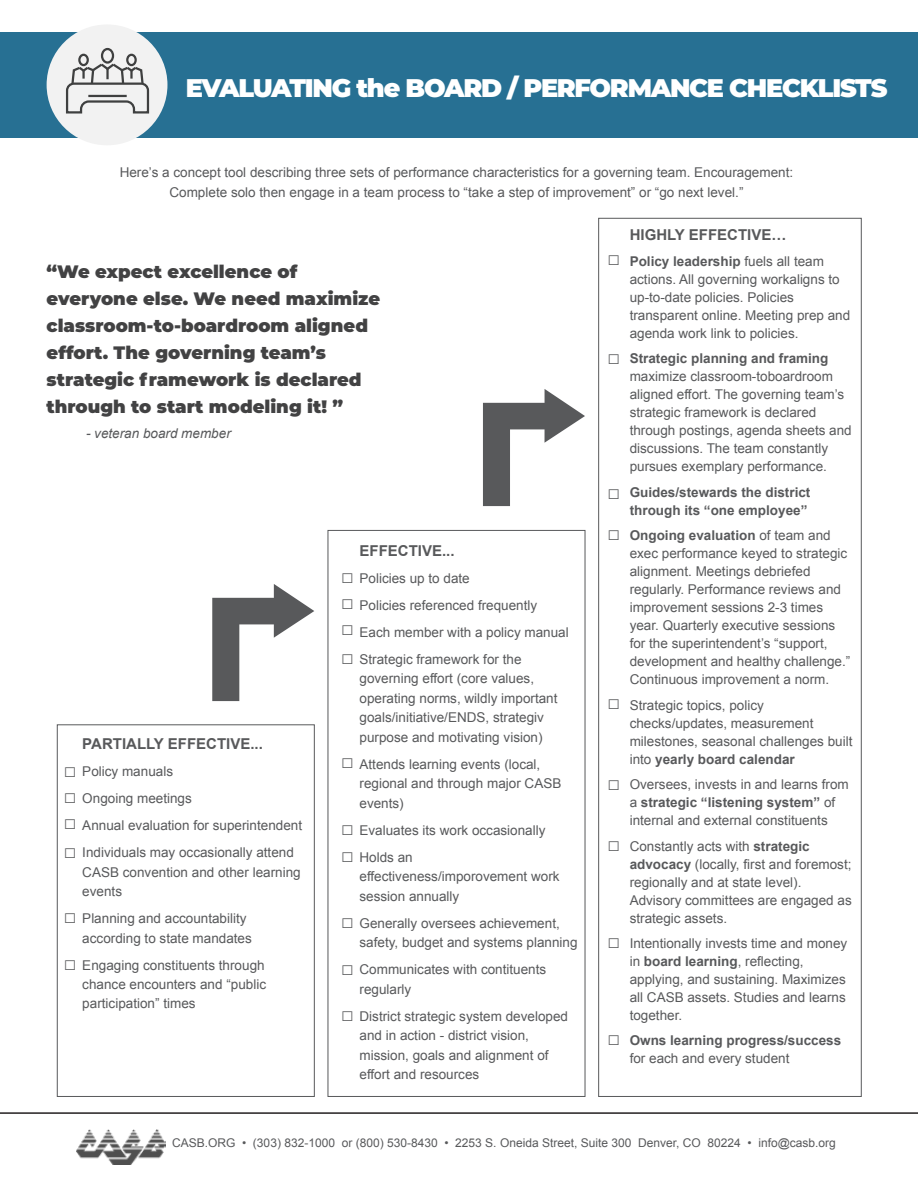
<style>
.page{position:relative;width:918px;height:1188px;background:#fff}
.page>*{position:absolute;margin:0;border:0;box-sizing:border-box;transform-origin:0 0}
.t1{font:900 25.5px "Montserrat";letter-spacing:-.05em;color:#fff}
.t2{font:700 21px/26.2px "Arial";color:#58595b;text-align:justify}
.t3{font:900 18px/27px "Montserrat";color:#424243}
.t4{font:700 15px "Arial";color:#58595b}
.t5{font:13.5px/18px "Arial";color:#58595b}
.t6{font:700 13.5px/18px "Arial";color:#58595b}
.t7{font:italic 13.5px "Arial";color:#58595b}
.t8{font:12px "Arial";color:#58595b}
.s1{font-weight:700}
</style>
<div class="page">
<div style="left:0;top:32px;width:918px;height:105px;background:#277093"></div>
<hr style="left:0;top:1112px;width:918px;height:2px;background:#231f20">
<div style="left:47px;top:24px;width:120px;height:121px;background:#f2f2f2;border-radius:50%"></div>
<div style="left:101px;top:48px;width:13px;height:16px;border:2px solid #3f4040;border-radius:50%"></div>
<div style="left:126px;top:54px;width:11px;height:12px;border:2px solid #3f4040;border-radius:50%"></div>
<div style="left:78px;top:54px;width:11px;height:12px;border:2px solid #3f4040;border-radius:50%"></div>
<svg style="left:66px;top:61px;width:84px;height:53px"></svg>
<img style="left:77px;top:1130px;width:88px;height:35px">
<div style="left:57px;top:724px;width:258px;height:373px;border:1px solid #58595b"></div>
<div style="left:328px;top:530px;width:257px;height:567px;border:1px solid #58595b"></div>
<svg style="left:212px;top:584px;width:102px;height:117px"></svg>
<svg style="left:483px;top:389px;width:102px;height:117px"></svg>
<h1 class="t1" style="left:186px;top:69px;width:703px">EVALUATING the BOARD / PERFORMANCE CHECKLISTS</h1>
<p class="t5" style="left:120px;top:163px;width:675px;line-height:19.5px;text-align:center">Here’s a concept tool describing three sets of performance characteristics for a governing team. Encouragement:<br>Complete solo then engage in a team process to “take a step of improvement” or “go next level.”</p>
<h3 class="t3" style="left:47px;top:257px;width:335px">“We expect excellence of everyone else. We need maximize classroom-to-boardroom aligned effort. The governing team’s strategic framework is declared through to start modeling it! ”</h3>
<p class="t7" style="left:86px;top:425px;width:146px">- veteran board member</p>
<p class="t4" style="left:82px;top:734px;width:182px">PARTIALLY EFFECTIVE...</p>
<p class="t5" style="left:82px;top:758px;width:221px;line-height:27px">Policy manuals<br>Ongoing meetings<br>Annual evaluation for superintendent<br>Individuals may occasionally attend</p>
<p class="t5" style="left:82px;top:862px;width:220px;line-height:19.5px">CASB convention and other learning events</p>
<p class="t5" style="left:82px;top:909px;width:171px;line-height:19.5px">Planning and accountability according to state mandates</p>
<p class="t5" style="left:82px;top:955px;width:185px;line-height:19.5px;text-align:justify">Engaging constituents through chance encounters and “public participation” times</p>
<h2 class="t2" style="left:64px;top:757px;width:14px">□ □ □</h2>
<h2 class="t2" style="left:64px;top:838px;width:14px">□</h2>
<h2 class="t2" style="left:64px;top:903px;width:14px">□</h2>
<h2 class="t2" style="left:64px;top:950px;width:14px">□</h2>
<p class="t4" style="left:360px;top:541px;width:97px">EFFECTIVE...</p>
<p class="t5" style="left:360px;top:565px;width:211px;line-height:27px">Policies up to date<br>Policies referenced frequently<br>Each member with a policy manual<br>Strategic framework for the</p>
<p class="t5" style="left:360px;top:669px;width:200px;line-height:19.5px">governing effort (core values, operating norms, wildly important goals/initiative/ENDS, strategiv purpose and motivating vision)</p>
<p class="t5" style="left:360px;top:754px;width:203px;line-height:19.5px">Attends learning events (local, regional and through major CASB events)</p>
<p class="t5" style="left:360px;top:817px;width:188px;line-height:27px">Evaluates its work occasionally<br>Holds an</p>
<p class="t5" style="left:360px;top:867px;width:202px;line-height:19.5px">effectiveness/imporovement work session annually</p>
<p class="t5" style="left:360px;top:913px;width:220px;line-height:19.5px">Generally oversees achievement, safety, budget and systems planning</p>
<p class="t5" style="left:360px;top:960px;width:188px;line-height:19.5px">Communicates with contituents regularly</p>
<p class="t5" style="left:360px;top:1006px;width:210px;line-height:19.5px">District strategic system developed and in action - district vision, mission, goals and alignment of effort and resources</p>
<h2 class="t2" style="left:341px;top:563px;width:14px">□ □ □</h2>
<h2 class="t2" style="left:341px;top:644px;width:14px">□</h2>
<h2 class="t2" style="left:341px;top:749px;width:14px">□</h2>
<h2 class="t2" style="left:341px;top:816px;width:14px">□ □</h2>
<h2 class="t2" style="left:341px;top:908px;width:14px">□</h2>
<h2 class="t2" style="left:341px;top:955px;width:14px">□</h2>
<h2 class="t2" style="left:341px;top:1002px;width:14px">□</h2>
<h2 class="t2" style="left:607px;top:245px;width:14px">□</h2>
<h2 class="t2" style="left:607px;top:344px;width:14px">□</h2>
<h2 class="t2" style="left:607px;top:471px;width:14px;line-height:41.4px">□ □</h2>
<h2 class="t2" style="left:607px;top:690px;width:14px">□</h2>
<h2 class="t2" style="left:607px;top:770px;width:14px">□</h2>
<h2 class="t2" style="left:607px;top:831px;width:14px">□</h2>
<h2 class="t2" style="left:607px;top:928px;width:14px">□</h2>
<h2 class="t2" style="left:607px;top:1025px;width:14px">□</h2>
<p class="t4" style="left:630px;top:225px;width:158px">HIGHLY EFFECTIVE…</p>
<p class="t5" style="left:630px;top:252px;width:222px"><span class="s1">Policy leadership</span> fuels all team actions. All governing workaligns to up-to-date policies. Policies transparent online. Meeting prep and agenda work link to policies.</p>
<p class="t6" style="left:630px;top:350px;width:200px">Strategic planning and framing</p>
<p class="t5" style="left:630px;top:368px;width:224px">maximize classroom-toboardroom aligned effort. The governing team’s strategic framework is declared through postings, agenda sheets and discussions. The team constantly pursues exemplary performance.</p>
<p class="t6" style="left:630px;top:483px;width:182px">Guides/stewards the district through its “one employee”</p>
<p class="t5" style="left:630px;top:526px;width:222px"><span class="s1">Ongoing evaluation</span> of team and exec performance keyed to strategic alignment. Meetings debriefed regularly. Performance reviews and improvement sessions 2-3 times year. Quarterly executive sessions for the superintendent’s “support, development and healthy challenge.” Continuous improvement a norm.</p>
<p class="t5" style="left:630px;top:696px;width:224px">Strategic topics, policy checks/updates, measurement milestones, seasonal challenges built into <span class="s1">yearly board calendar</span></p>
<p class="t5" style="left:630px;top:775px;width:221px">Oversees, invests in and learns from a <span class="s1">strategic “listening system”</span> of internal and external constituents</p>
<p class="t5" style="left:630px;top:837px;width:224px">Constantly acts with <span class="s1">strategic advocacy</span> (locally, first and foremost; regionally and at state level).<br>Advisory committees are engaged as strategic assets.</p>
<p class="t5" style="left:630px;top:934px;width:219px">Intentionally invests time and money in <span class="s1">board learning</span>, reflecting, applying, and sustaining. Maximizes all CASB assets. Studies and learns together.</p>
<p class="t6" style="left:630px;top:1032px;width:213px">Owns learning progress/success</p>
<p class="t5" style="left:630px;top:1050px;width:161px">for each and every student</p>
<p class="t8" style="left:172px;top:1135px;width:665px">CASB.ORG • (303) 832-1000 or (800) 530-8430 • 2253 S. Oneida Street, Suite 300 Denver, CO 80224 • info@casb.org</p>
</div>
